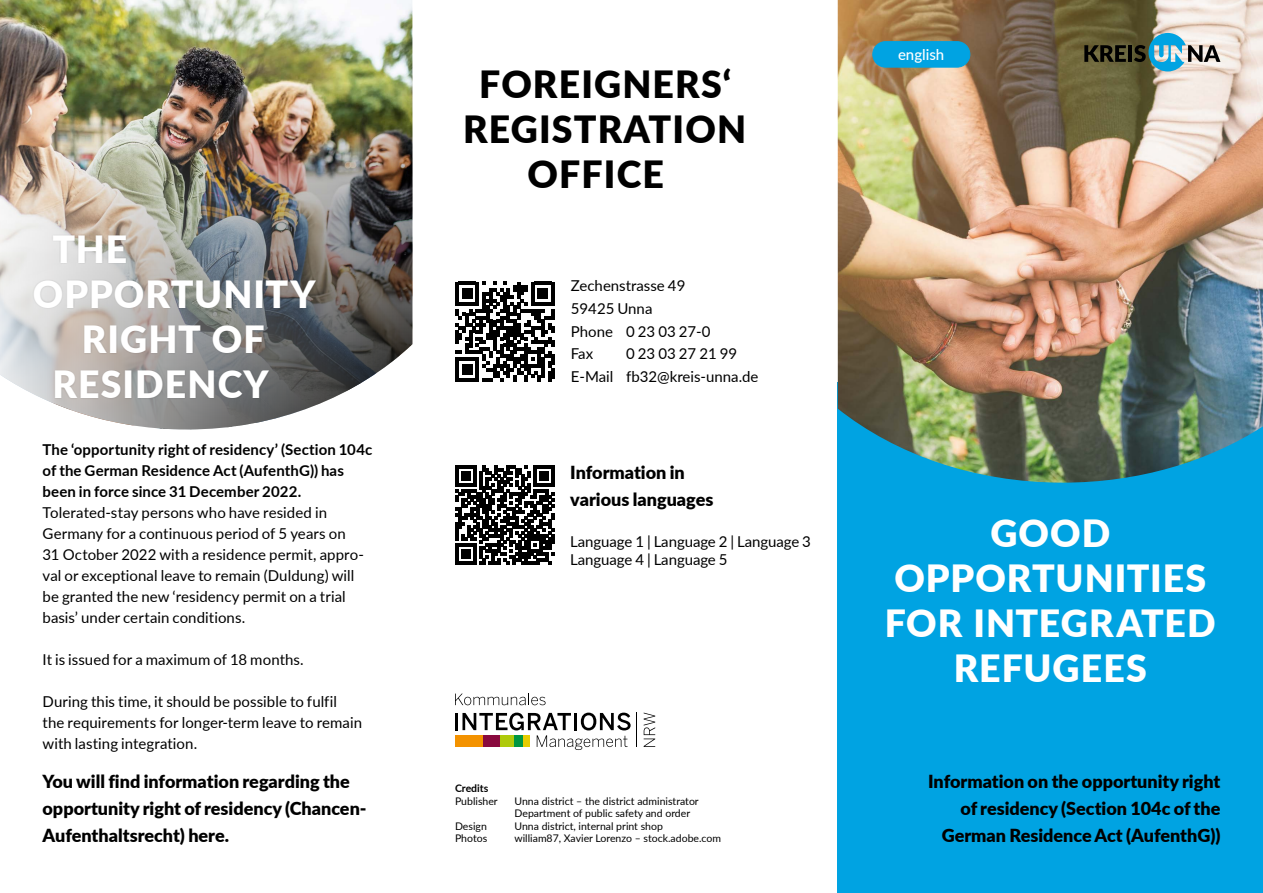
<style>
.page{position:relative;width:1263px;height:893px;background:#fff}
.page>*{position:absolute;margin:0;border:0;box-sizing:border-box;transform-origin:0 0}
.t1{font:900 37.5px/45px "Lato";letter-spacing:.025em;color:#fff;text-align:center}
.t2{font:900 37.5px/45px "Lato";letter-spacing:.03em;color:#000;text-align:center}
.t3{font:900 18px/27px "Lato";color:#000}
.t4{font:15px/21px "Lato";letter-spacing:.005em;color:#000}
.t5{font:700 15px/21px "Lato";letter-spacing:.01em;color:#000}
.t6{font:500 15px "Lato";color:#fff}
.t7{font:10.5px/12.6px "Lato";color:#000}
.t8{font:700 10.5px "Lato";color:#000}
</style>
<div class="page">
<div style="left:838px;top:383px;width:425px;height:510px;background:#00a3e2"></div>
<img style="left:838px;top:0;width:425px;height:483px">
<img style="left:0;top:0;width:412px;height:429px">
<div style="left:32px;top:234px;width:286px;height:166px;background:#000;opacity:.15"></div>
<svg style="left:1084px;top:45px;width:42px;height:17px"></svg>
<hr style="left:1128px;top:45px;width:4px;height:17px;background:#000">
<svg style="left:1134px;top:33px;width:86px;height:38px;background:#7f9fa4"></svg>
<div style="left:873px;top:42px;width:97px;height:25px;background:#00a3e2;border-radius:13px"></div>
<div style="left:872px;top:41px;width:98px;height:27px;border:1px solid #00a3e2;border-radius:13px"></div>
<svg style="left:455px;top:465px;width:100px;height:100px"></svg>
<svg style="left:455px;top:282px;width:100px;height:100px"></svg>
<hr style="left:551px;top:354px;width:4px;height:10px;background:#000">
<hr style="left:551px;top:368px;width:4px;height:10px;background:#000">
<div style="left:455px;top:735px;width:28px;height:12px;background:#f39200"></div>
<hr style="left:455px;top:713px;width:3px;height:17px;background:#000">
<hr style="left:636px;top:713px;width:1px;height:34px;background:#000">
<svg style="left:462px;top:713px;width:169px;height:37px"></svg>
<svg style="left:644px;top:713px;width:11px;height:34px"></svg>
<svg style="left:455px;top:694px;width:91px;height:11px"></svg>
<h1 class="t1" style="left:53px;top:225px;width:76px">THE</h1>
<h1 class="t1" style="left:33px;top:270px;width:284px">OPPORTUNITY</h1>
<h1 class="t1" style="left:82px;top:315px;width:184px">RIGHT OF</h1>
<h1 class="t1" style="left:53px;top:360px;width:218px">RESIDENCY</h1>
<p class="t5" style="left:43px;top:439px;width:331px">The ‘opportunity right of residency’ (Section 104c of the German Residence Act (AufenthG)) has been in force since 31 December 2022.</p>
<p class="t4" style="left:43px;top:502px;width:323px">Tolerated-stay persons who have resided in Germany for a continuous period of 5 years on 31 October 2022 with a residence permit, appro&shy;val or exceptional leave to remain (Duldung) will be granted the new ‘residency permit on a trial basis’ under certain conditions.</p>
<p class="t4" style="left:43px;top:649px;width:263px">It is issued for a maximum of 18 months.</p>
<p class="t4" style="left:43px;top:691px;width:321px">During this time, it should be possible to fulfil the requirements for longer-term leave to remain with lasting integration.</p>
<p class="t3" style="left:43px;top:767px;width:326px">You will find information regarding the opportunity right of residency (Chancen-<br>Aufenthaltsrecht) here.</p>
<h1 class="t2" style="left:463px;top:60px;width:285px">FOREIGNERS‘<br>REGISTRATION<br>OFFICE</h1>
<p class="t4" style="left:571px;top:274px;width:141px;line-height:22.6px">Zechenstrasse 49<br>59425 Unna<br>Phone 0 23 03 27-0<br>Fax</p>
<p class="t4" style="left:571px;top:342px;width:189px;line-height:22.6px;text-indent:55px">0 23 03 27 21 99<br>E-Mail fb32@kreis-unna.de</p>
<p class="t3" style="left:570px;top:458px;width:145px">Information in various languages</p>
<p class="t4" style="left:570px;top:531px;width:242px;line-height:18px">Language 1 | Language 2 | Language 3<br>Language 4 | Language 5</p>
<p class="t8" style="left:455px;top:780px;width:35px">Credits</p>
<p class="t7" style="left:455px;top:794px;width:44px">Publisher</p>
<p class="t7" style="left:514px;top:794px;width:186px">Unna district – the district administrator<br>Department of public safety and order</p>
<p class="t7" style="left:455px;top:819px;width:33px">Design</p>
<p class="t7" style="left:514px;top:819px;width:150px">Unna district, internal print shop</p>
<p class="t7" style="left:455px;top:832px;width:34px">Photos</p>
<p class="t7" style="left:514px;top:832px;width:208px">william87, Xavier Lorenzo – stock.adobe.com</p>
<p class="t6" style="left:898px;top:44px;width:48px">english</p>
<h1 class="t1" style="left:885px;top:509px;width:332px">GOOD<br>OPPORTUNITIES<br>FOR INTEGRATED<br>REFUGEES</h1>
<p class="t3" style="left:928px;top:767px;width:294px;text-align:right">Information on the opportunity right of residency (Section 104c of the<br>German Residence Act (AufenthG))</p>
</div>
